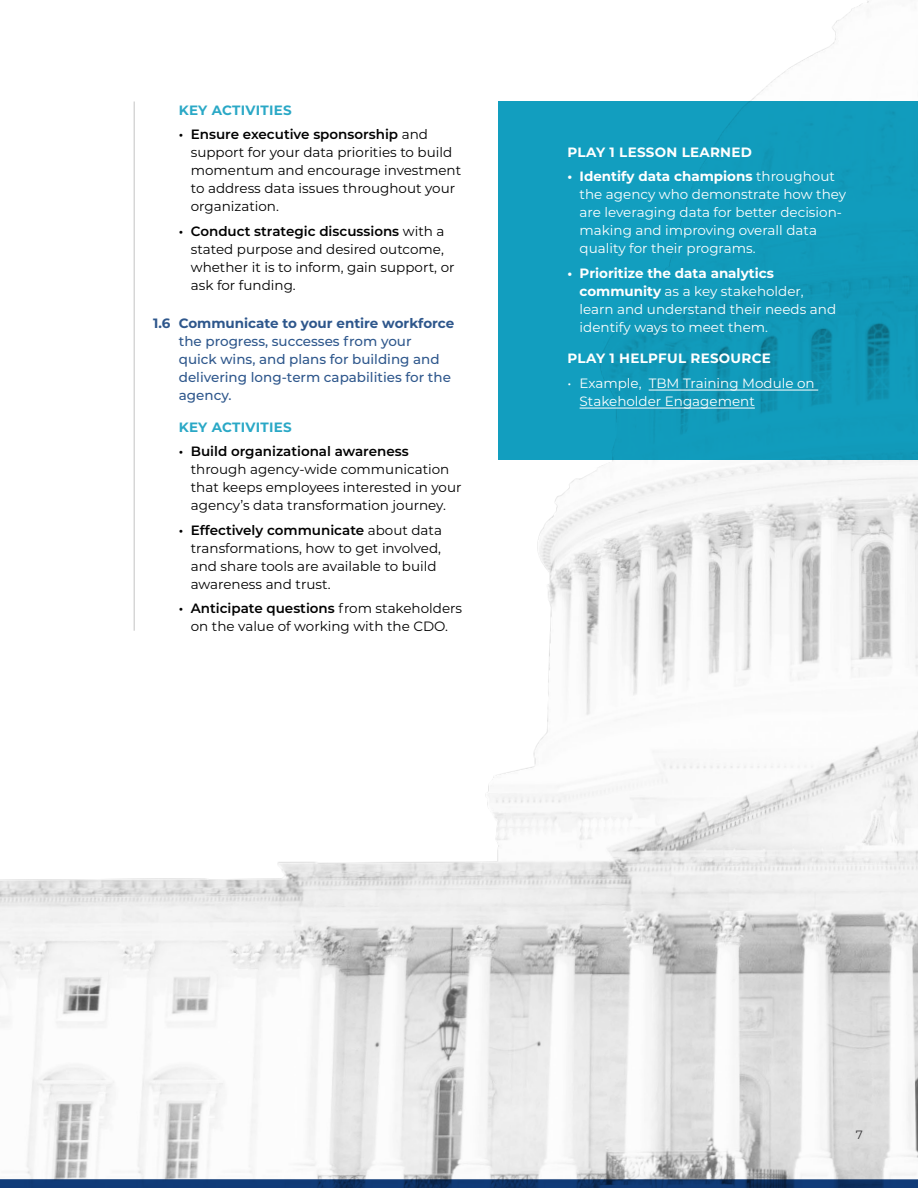
<style>
.page{position:relative;width:918px;height:1188px;background:#fff}
.page>*{position:absolute;margin:0;border:0;box-sizing:border-box;transform-origin:0 0}
.t1{font:13.5px/18px "Montserrat";color:#000}
.t2{font:13.5px/18px "Montserrat";color:#fff}
.t3{font:500 13.5px/18px "Montserrat";color:#2e578c}
.t4{font:700 13.5px "Montserrat";letter-spacing:.02em;color:#fff}
.t5{font:700 13.5px "Montserrat";color:#2e578c}
.t6{font:600 13.5px "Montserrat";color:#000}
.t7{font:700 13.5px "Montserrat";letter-spacing:.02em;color:#2aa8c6}
.t8{font:12px "Montserrat";color:#414042}
.s1{font-weight:600}
.s2{font-weight:700}
</style>
<div class="page">
<img style="left:0;top:1px;width:918px;height:1187px">
<div style="left:498px;top:102px;width:420px;height:358px;background:#129ebf"></div>
<hr style="left:649px;top:390px;width:169px;height:1px;background:#fff">
<hr style="left:580px;top:408px;width:175px;height:1px;background:#fff">
<hr style="left:134px;top:102px;width:1px;height:529px;background:#c3c3c3">
<p class="t7" style="left:179px;top:100px;width:114px">KEY ACTIVITIES</p>
<p class="t1" style="left:191px;top:125px;width:272px;text-indent:-12px"><span class="s1">• Ensure executive sponsorship</span> and support for your data priorities to build momentum and encourage investment to address data issues throughout your organization.</p>
<p class="t1" style="left:191px;top:222px;width:265px;text-indent:-12px"><span class="s1">• Conduct strategic discussions</span> with a stated purpose and desired outcome, whether it is to inform, gain support, or ask for funding.</p>
<p class="t5" style="left:153px;top:313px;width:303px">1.6 Communicate to your entire workforce</p>
<p class="t3" style="left:179px;top:332px;width:274px">the progress, successes from your quick wins, and plans for building and delivering long-term capabilities for the agency.</p>
<p class="t7" style="left:179px;top:417px;width:114px">KEY ACTIVITIES</p>
<p class="t6" style="left:179px;top:442px;width:231px">• Build organizational awareness</p>
<p class="t1" style="left:191px;top:460px;width:272px">through agency-wide communication that keeps employees interested in your agency’s data transformation journey.</p>
<p class="t1" style="left:191px;top:520px;width:253px;text-indent:-12px"><span class="s1">• Effectively communicate</span> about data transformations, how to get involved, and share tools are available to build awareness and trust.</p>
<p class="t1" style="left:179px;top:599px;width:285px;text-align:center"><span class="s1">• Anticipate questions</span> from stakeholders on the value of working with the CDO.</p>
<p class="t4" style="left:568px;top:142px;width:186px">PLAY 1 LESSON LEARNED</p>
<p class="t2" style="left:580px;top:167px;width:268px;text-indent:-12px"><span class="s2">• Identify data champions</span> throughout the agency who demonstrate how they are leveraging data for better decision&shy;making and improving overall data quality for their programs.</p>
<p class="t2" style="left:580px;top:264px;width:258px;text-indent:-12px"><span class="s2">• Prioritize the data analytics community</span> as a key stakeholder, learn and understand their needs and identify ways to meet them.</p>
<p class="t4" style="left:568px;top:349px;width:205px">PLAY 1 HELPFUL RESOURCE</p>
<p class="t2" style="left:580px;top:373px;width:237px;text-indent:-12px">• Example, TBM Training Module on<br>Stakeholder Engagement</p>
<p class="t8" style="left:856px;top:1127px;width:9px">7</p>
</div>
